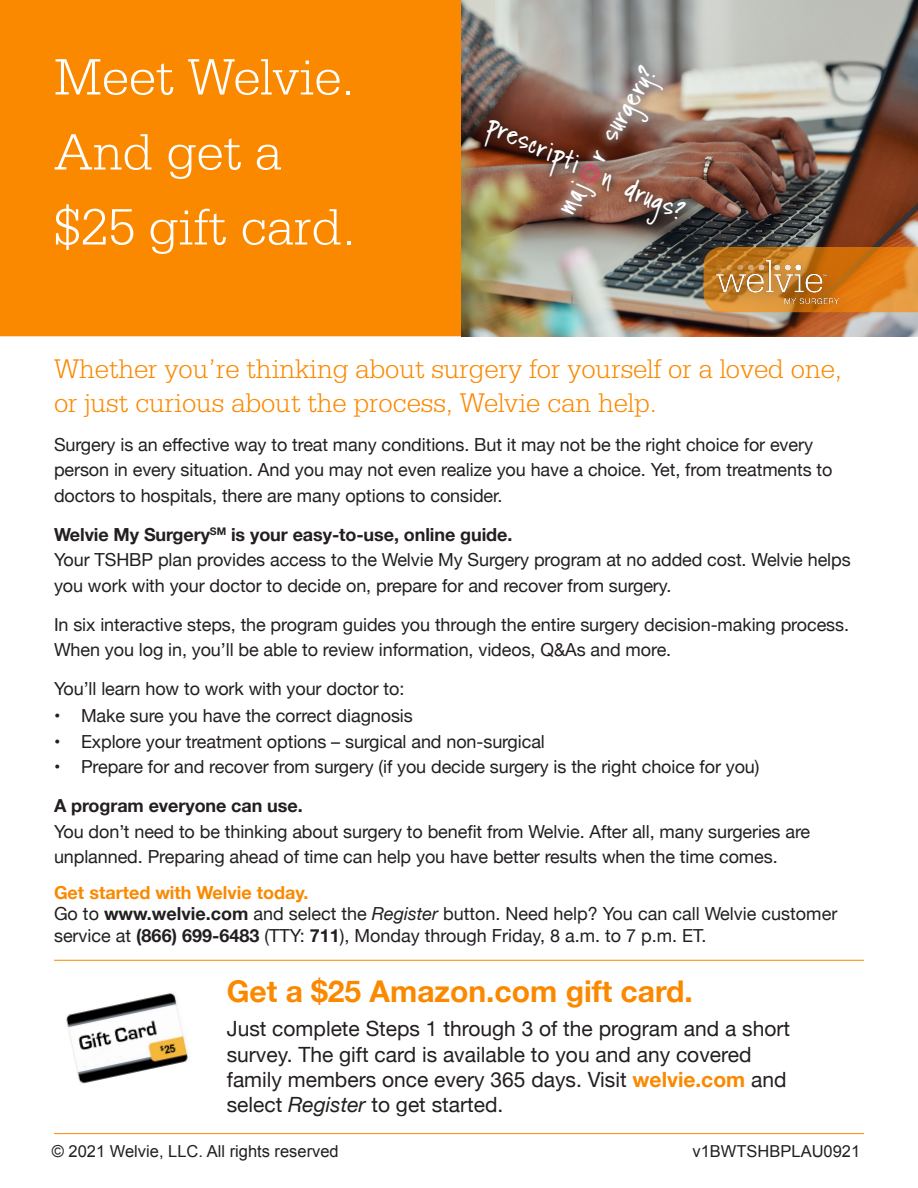
<style>
.page{position:relative;width:918px;height:1188px;background:#fff}
.page>*{position:absolute;margin:0;border:0;box-sizing:border-box;transform-origin:0 0}
.t1{font:300 54px/75px "Serifa";color:#fff}
.t2{font:700 30px "Helvetica Neue";color:#fa8900}
.t3{font:300 28.5px/34.2px "Serifa";letter-spacing:-.005em;color:#fa8900}
.t4{font:27px "Fh Nicole";color:#fff}
.t5{font:21px/25.2px "Helvetica Neue";color:#231f20}
.t6{font:18px/25.5px "Helvetica Neue";letter-spacing:-.005em;color:#231f20}
.t7{font:16.5px "Arial";color:#231f20}
.s1{font-weight:700}
.s2{font-weight:700;color:#fa8900}
.s3{font-style:italic}
</style>
<div class="page">
<div style="left:0;top:0;width:461px;height:336px;background:#fa8900"></div>
<img style="left:461px;top:0;width:457px;height:336px">
<img style="left:66px;top:993px;width:122px;height:91px">
<hr style="left:54px;top:960px;width:810px;height:1px;background:#fa8900">
<hr style="left:54px;top:1133px;width:810px;height:1px;background:#fa8900">
<svg style="left:704px;top:247px;width:214px;height:65px;background:#d9801f"></svg>
<div style="left:710px;top:252px;width:144px;height:68px;background:#231f20;opacity:.5"></div>
<img style="left:717px;top:260px;width:121px;height:43px">
<svg style="left:544px;top:51px;width:139px;height:186px;background:#a1948b"></svg>
<img style="left:479px;top:114px;width:216px;height:121px">
<p class="t1" style="left:54px;top:40px;width:303px">Meet Welvie.<br>And get a $25 gift card.</p>
<p class="t4" style="left:550px;top:204px;width:169px;rotate:-59deg">maj r surgery?</p>
<p class="t4" style="left:495px;top:109px;width:216px;rotate:25deg">prescripti n drugs?</p>
<p class="t3" style="left:54px;top:352px;width:790px">Whether you’re thinking about surgery for yourself or a loved one, or just curious about the process, Welvie can help.</p>
<p class="t6" style="left:54px;top:433px;width:780px">Surgery is an effective way to treat many conditions. But it may not be the right choice for every person in every situation. And you may not even realize you have a choice. Yet, from treatments to doctors to hospitals, there are many options to consider.</p>
<p class="t6" style="left:54px;top:523px;width:798px"><span class="s1">Welvie My Surgery</span><sup>SM</sup> <span class="s1">is your easy-to-use, online guide.<br></span>Your TSHBP plan provides access to the Welvie My Surgery program at no added cost. Welvie helps you work with your doctor to decide on, prepare for and recover from surgery.</p>
<p class="t6" style="left:54px;top:613px;width:797px">In six interactive steps, the program guides you through the entire surgery decision-making process.<br>When you log in, you’ll be able to review information, videos, Q&amp;As and more.</p>
<p class="t6" style="left:54px;top:677px;width:352px">You’ll learn how to work with your doctor to:</p>
<p class="t6" style="left:54px;top:704px;width:360px">• Make sure you have the correct diagnosis</p>
<p class="t6" style="left:54px;top:730px;width:492px">• Explore your treatment options – surgical and non-surgical</p>
<p class="t6" style="left:54px;top:755px;width:707px">• Prepare for and recover from surgery (if you decide surgery is the right choice for you)</p>
<p class="t6" style="left:54px;top:794px;width:758px"><span class="s1">A program everyone can use.<br></span>You don’t need to be thinking about surgery to benefit from Welvie. After all, many surgeries are unplanned. Preparing ahead of time can help you have better results when the time comes.</p>
<p class="t6" style="left:54px;top:882px;width:785px;line-height:21.6px"><span class="s2">Get started with Welvie today.<br></span>Go to <span class="s1">www.welvie.com</span> and select the <span class="s3">Register</span> button. Need help? You can call Welvie customer service at <span class="s1">(866) 699-6483</span> (TTY: <span class="s1">711</span>), Monday through Friday, 8 a.m. to 7 p.m. ET.</p>
<p class="t2" style="left:227px;top:968px;width:468px">Get a $25 Amazon.com gift card.</p>
<p class="t5" style="left:227px;top:1018px;width:565px">Just complete Steps 1 through 3 of the program and a short survey. The gift card is available to you and any covered family members once every 365 days. Visit <span class="s2">welvie.com</span> and select <span class="s3">Register</span> to get started.</p>
<p class="t7" style="left:52px;top:1140px;width:288px">© 2021 Welvie, LLC. All rights reserved</p>
<p class="t7" style="left:693px;top:1140px;width:169px">v1BWTSHBPLAU0921</p>
</div>
